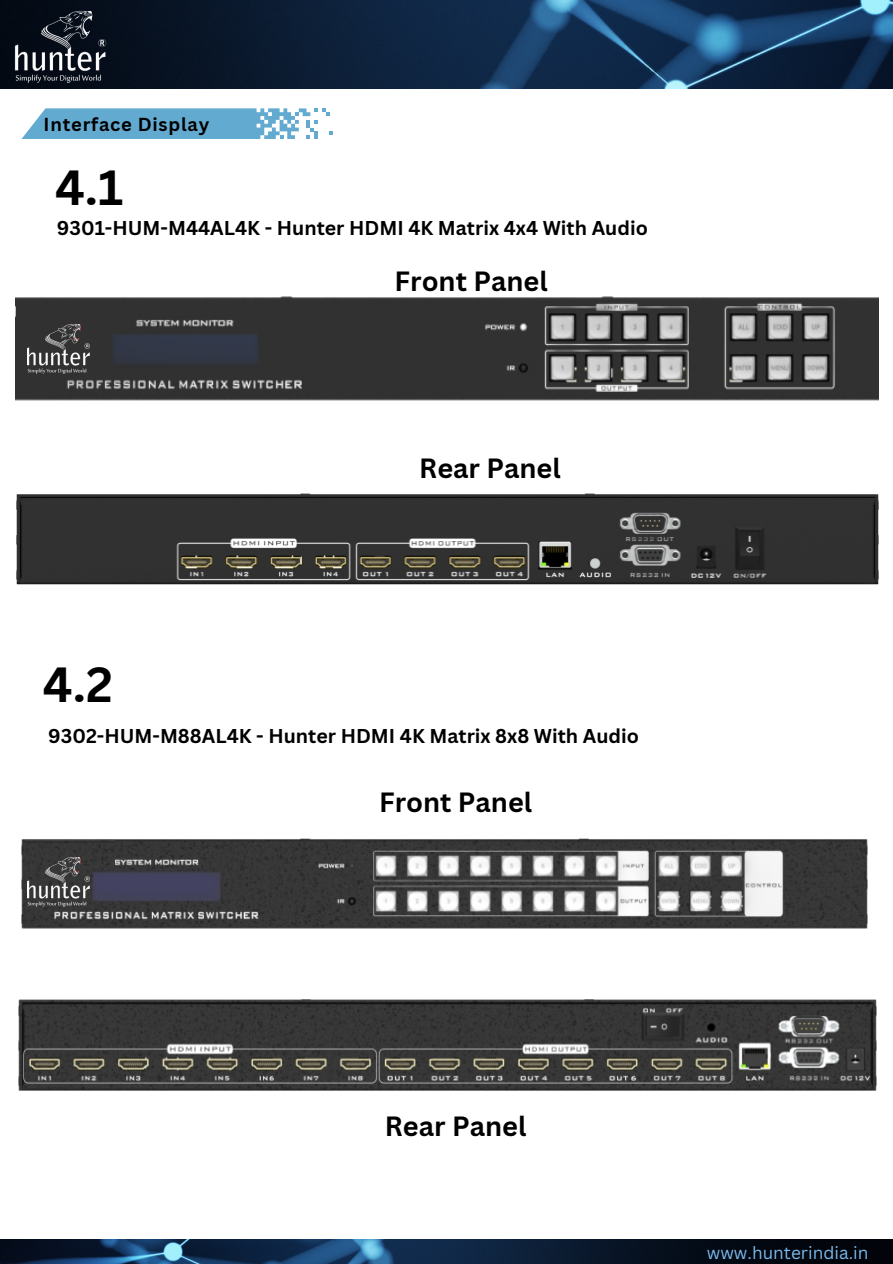
<style>
.page{position:relative;width:893px;height:1264px;background:#fff}
.page>*{position:absolute;margin:0;border:0;box-sizing:border-box;transform-origin:0 0}
.t1{font:700 48px "Canva Sans";color:#000}
.t2{font:700 27px "Canva Sans";color:#000}
.t3{font:700 19.5px "Canva Sans";color:#000}
.t4{font:700 18.3px "Canva Sans";letter-spacing:.04em;color:#000}
.t5{font:17.25px "Canva Sans";color:#7bb9ec}
</style>
<div class="page">
<img style="left:0;top:0;width:892px;height:88px">
<img style="left:12px;top:11px;width:96px;height:72px">
<img style="left:0;top:1239px;width:892px;height:24px">
<svg style="left:21px;top:108px;width:312px;height:31px"></svg>
<img style="left:16px;top:493px;width:862px;height:91px">
<img style="left:16px;top:297px;width:862px;height:103px">
<div style="left:16px;top:305px;width:87px;height:22px;background:#313131"></div>
<img style="left:19px;top:999px;width:857px;height:91px">
<img style="left:21px;top:838px;width:846px;height:90px">
<img style="left:25px;top:839px;width:89px;height:29px">
<img style="left:27px;top:857px;width:62px;height:49px">
<img style="left:27px;top:324px;width:62px;height:50px">
<p class="t4" style="left:44px;top:111px;width:167px">Interface Display</p>
<p class="t1" style="left:55px;top:154px;width:70px">4.1</p>
<p class="t3" style="left:57px;top:214px;width:592px">9301-HUM-M44AL4K - Hunter HDMI 4K Matrix 4x4 With Audio</p>
<p class="t2" style="left:394px;top:262px;width:155px">Front Panel</p>
<p class="t1" style="left:43px;top:650px;width:71px">4.2</p>
<p class="t2" style="left:419px;top:449px;width:143px">Rear Panel</p>
<p class="t3" style="left:48px;top:722px;width:592px">9302-HUM-M88AL4K - Hunter HDMI 4K Matrix 8x8 With Audio</p>
<p class="t2" style="left:379px;top:783px;width:155px">Front Panel</p>
<p class="t2" style="left:385px;top:1107px;width:143px">Rear Panel</p>
<p class="t5" style="left:706px;top:1240px;width:163px">www.hunterindia.in</p>
</div>
